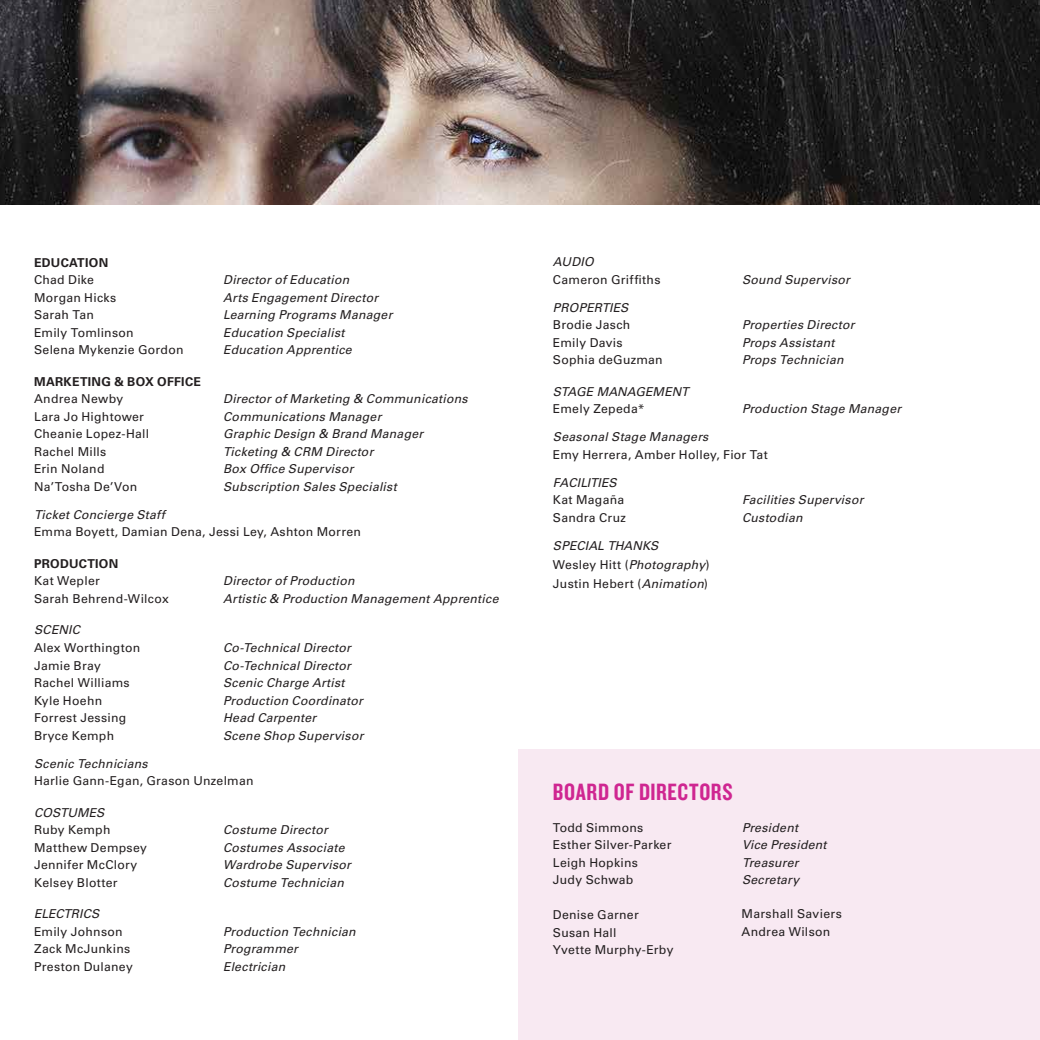
<style>
.page{position:relative;width:1040px;height:1040px;background:#fff}
.page>*{position:absolute;margin:0;border:0;box-sizing:border-box;transform-origin:0 0}
.t1{font:24.5px "Knockout HTF49 Liteweight";letter-spacing:.025em;color:#cf2691}
.t2{font:italic 12.25px "Univers LT Std";letter-spacing:.02em;color:#231f20}
.t3{font:12.25px "Univers LT Std";letter-spacing:.02em;color:#231f20}
.t4{font:700 12.25px "Univers LT Std";letter-spacing:.025em;color:#231f20}
.t5{font:italic 12.25px "Univers LT Std";letter-spacing:-.005em;color:#231f20}
.t6{font:italic 12.25px "Univers LT Std";color:#231f20}
.t7{font:italic 12.25px "Univers LT Std";letter-spacing:-.01em;color:#231f20}
.s1{font-style:italic}
</style>
<div class="page">
<div style="left:518px;top:750px;width:522px;height:290px;background:#f8e9f2"></div>
<img style="left:0;top:0;width:1040px;height:205px">
<p class="t4" style="left:34px;top:255px;width:76px">EDUCATION</p>
<p class="t3" style="left:34px;top:273px;width:61px">Chad Dike</p>
<p class="t2" style="left:223px;top:273px;width:128px">Director of Education</p>
<p class="t3" style="left:34px;top:290px;width:84px">Morgan Hicks</p>
<p class="t2" style="left:223px;top:290px;width:156px">Arts Engagement Director</p>
<p class="t3" style="left:34px;top:308px;width:61px">Sarah Tan</p>
<p class="t2" style="left:223px;top:308px;width:171px">Learning Programs Manager</p>
<p class="t3" style="left:34px;top:325px;width:101px">Emily Tomlinson</p>
<p class="t2" style="left:223px;top:325px;width:123px">Education Specialist</p>
<p class="t3" style="left:34px;top:343px;width:151px">Selena Mykenzie Gordon</p>
<p class="t2" style="left:223px;top:343px;width:130px">Education Apprentice</p>
<p class="t4" style="left:34px;top:374px;width:168px">MARKETING &amp; BOX OFFICE</p>
<p class="t3" style="left:34px;top:392px;width:91px">Andrea Newby</p>
<p class="t2" style="left:223px;top:392px;width:246px">Director of Marketing &amp; Communications</p>
<p class="t3" style="left:34px;top:409px;width:111px">Lara Jo Hightower</p>
<p class="t2" style="left:223px;top:409px;width:160px">Communications Manager</p>
<p class="t3" style="left:34px;top:427px;width:117px">Cheanie Lopez-Hall</p>
<p class="t2" style="left:223px;top:427px;width:202px">Graphic Design &amp; Brand Manager</p>
<p class="t3" style="left:34px;top:444px;width:74px">Rachel Mills</p>
<p class="t2" style="left:223px;top:444px;width:152px">Ticketing &amp; CRM Director</p>
<p class="t3" style="left:34px;top:462px;width:72px">Erin Noland</p>
<p class="t2" style="left:223px;top:462px;width:132px">Box Office Supervisor</p>
<p class="t3" style="left:34px;top:479px;width:105px">Na’Tosha De’Von</p>
<p class="t2" style="left:223px;top:479px;width:175px">Subscription Sales Specialist</p>
<p class="t2" style="left:34px;top:507px;width:132px">Ticket Concierge Staff</p>
<p class="t3" style="left:34px;top:525px;width:328px">Emma Boyett, Damian Dena, Jessi Ley, Ashton Morren</p>
<p class="t4" style="left:34px;top:556px;width:86px">PRODUCTION</p>
<p class="t3" style="left:34px;top:574px;width:67px">Kat Wepler</p>
<p class="t2" style="left:223px;top:574px;width:133px">Director of Production</p>
<p class="t3" style="left:34px;top:591px;width:136px">Sarah Behrend-Wilcox</p>
<p class="t2" style="left:223px;top:591px;width:277px">Artistic &amp; Production Management Apprentice</p>
<p class="t2" style="left:34px;top:623px;width:47px">SCENIC</p>
<p class="t3" style="left:34px;top:640px;width:108px">Alex Worthington</p>
<p class="t2" style="left:223px;top:640px;width:129px">Co-Technical Director</p>
<p class="t3" style="left:34px;top:658px;width:68px">Jamie Bray</p>
<p class="t2" style="left:223px;top:658px;width:129px">Co-Technical Director</p>
<p class="t3" style="left:34px;top:675px;width:97px">Rachel Williams</p>
<p class="t2" style="left:223px;top:675px;width:123px">Scenic Charge Artist</p>
<p class="t3" style="left:34px;top:693px;width:70px">Kyle Hoehn</p>
<p class="t2" style="left:223px;top:693px;width:141px">Production Coordinator</p>
<p class="t3" style="left:34px;top:710px;width:94px">Forrest Jessing</p>
<p class="t2" style="left:223px;top:710px;width:95px">Head Carpenter</p>
<p class="t3" style="left:34px;top:728px;width:82px">Bryce Kemph</p>
<p class="t2" style="left:223px;top:728px;width:142px">Scene Shop Supervisor</p>
<p class="t2" style="left:34px;top:756px;width:115px">Scenic Technicians</p>
<p class="t3" style="left:34px;top:773px;width:221px">Harlie Gann-Egan, Grason Unzelman</p>
<p class="t2" style="left:34px;top:805px;width:72px">COSTUMES</p>
<p class="t3" style="left:34px;top:822px;width:78px">Ruby Kemph</p>
<p class="t2" style="left:223px;top:822px;width:106px">Costume Director</p>
<p class="t3" style="left:34px;top:840px;width:114px">Matthew Dempsey</p>
<p class="t2" style="left:223px;top:840px;width:123px">Costumes Associate</p>
<p class="t3" style="left:34px;top:857px;width:105px">Jennifer McClory</p>
<p class="t2" style="left:223px;top:857px;width:129px">Wardrobe Supervisor</p>
<p class="t3" style="left:34px;top:875px;width:85px">Kelsey Blotter</p>
<p class="t2" style="left:223px;top:875px;width:122px">Costume Technician</p>
<p class="t5" style="left:34px;top:906px;width:67px">ELECTRICS</p>
<p class="t3" style="left:34px;top:924px;width:90px">Emily Johnson</p>
<p class="t2" style="left:223px;top:924px;width:134px">Production Technician</p>
<p class="t3" style="left:34px;top:941px;width:98px">Zack McJunkins</p>
<p class="t2" style="left:223px;top:941px;width:76px">Programmer</p>
<p class="t3" style="left:34px;top:959px;width:100px">Preston Dulaney</p>
<p class="t2" style="left:223px;top:959px;width:64px">Electrician</p>
<p class="t2" style="left:553px;top:255px;width:42px">AUDIO</p>
<p class="t3" style="left:553px;top:272px;width:109px">Cameron Griffiths</p>
<p class="t2" style="left:742px;top:272px;width:109px">Sound Supervisor</p>
<p class="t2" style="left:553px;top:300px;width:77px">PROPERTIES</p>
<p class="t3" style="left:553px;top:318px;width:79px">Brodie Jasch</p>
<p class="t2" style="left:742px;top:318px;width:114px">Properties Director</p>
<p class="t3" style="left:553px;top:335px;width:71px">Emily Davis</p>
<p class="t2" style="left:742px;top:335px;width:94px">Props Assistant</p>
<p class="t3" style="left:553px;top:353px;width:111px">Sophia deGuzman</p>
<p class="t2" style="left:742px;top:353px;width:103px">Props Technician</p>
<p class="t5" style="left:553px;top:384px;width:137px">STAGE MANAGEMENT</p>
<p class="t3" style="left:553px;top:402px;width:93px">Emely Zepeda*</p>
<p class="t2" style="left:742px;top:402px;width:161px">Production Stage Manager</p>
<p class="t2" style="left:553px;top:430px;width:157px">Seasonal Stage Managers</p>
<p class="t3" style="left:553px;top:447px;width:216px">Emy Herrera, Amber Holley, Fior Tat</p>
<p class="t7" style="left:553px;top:475px;width:65px">FACILITIES</p>
<p class="t3" style="left:553px;top:493px;width:73px">Kat Magaña</p>
<p class="t2" style="left:742px;top:493px;width:123px">Facilities Supervisor</p>
<p class="t3" style="left:553px;top:510px;width:74px">Sandra Cruz</p>
<p class="t2" style="left:742px;top:510px;width:62px">Custodian</p>
<p class="t6" style="left:553px;top:538px;width:107px">SPECIAL THANKS</p>
<p class="t3" style="left:553px;top:557px;width:158px">Wesley Hitt (<span class="s1">Photography</span>)</p>
<p class="t3" style="left:553px;top:577px;width:156px">Justin Hebert (<span class="s1">Animation</span>)</p>
<p class="t1" style="left:553px;top:779px;width:181px">BOARD OF DIRECTORS</p>
<p class="t3" style="left:553px;top:820px;width:92px">Todd Simmons</p>
<p class="t2" style="left:742px;top:820px;width:58px">President</p>
<p class="t3" style="left:553px;top:837px;width:120px">Esther Silver-Parker</p>
<p class="t2" style="left:742px;top:837px;width:86px">Vice President</p>
<p class="t3" style="left:553px;top:855px;width:87px">Leigh Hopkins</p>
<p class="t2" style="left:742px;top:855px;width:58px">Treasurer</p>
<p class="t3" style="left:553px;top:872px;width:82px">Judy Schwab</p>
<p class="t2" style="left:742px;top:872px;width:59px">Secretary</p>
<p class="t3" style="left:553px;top:907px;width:87px">Denise Garner</p>
<p class="t3" style="left:553px;top:925px;width:65px">Susan Hall</p>
<p class="t3" style="left:553px;top:942px;width:122px">Yvette Murphy-Erby</p>
<p class="t3" style="left:741px;top:906px;width:102px">Marshall Saviers</p>
<p class="t3" style="left:741px;top:924px;width:90px">Andrea Wilson</p>
</div>
